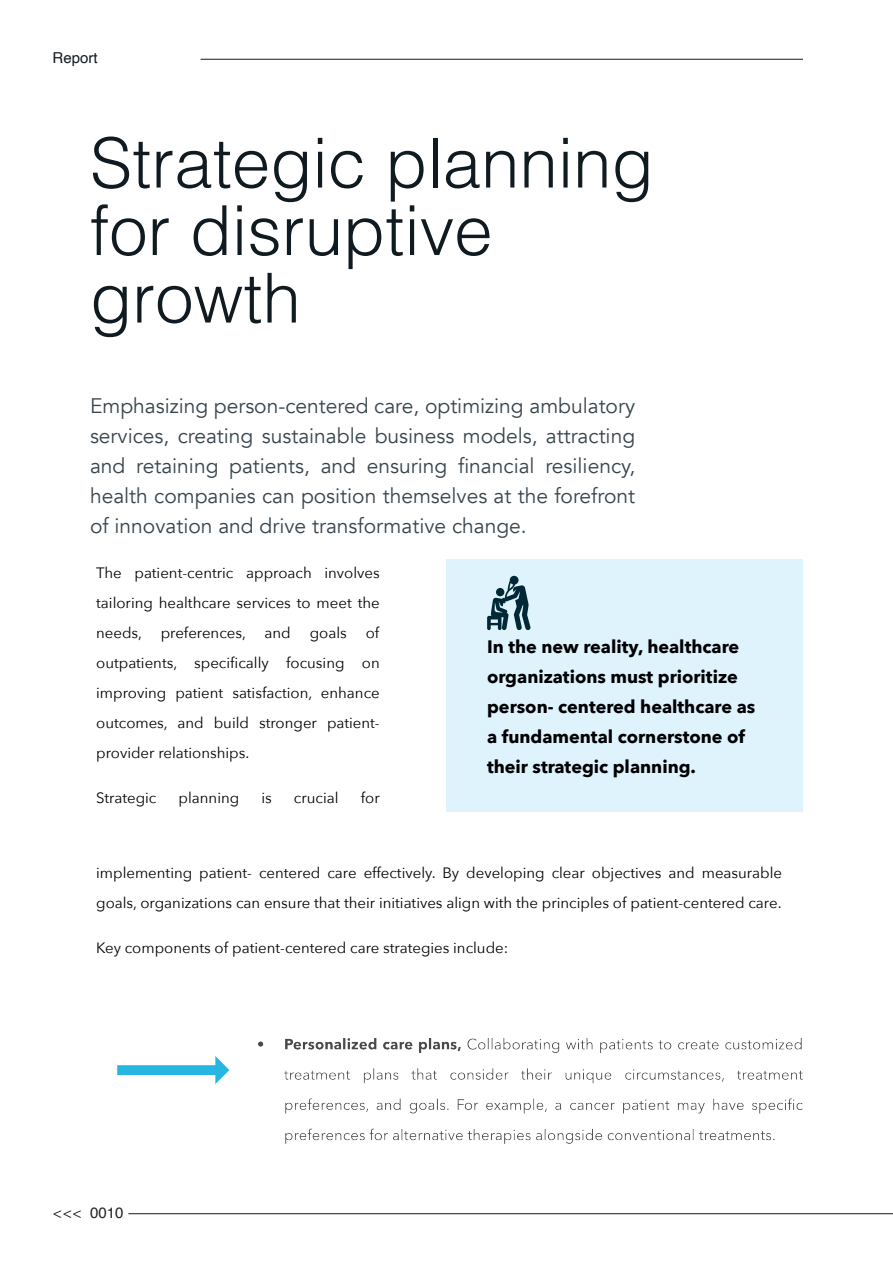
<style>
.page{position:relative;width:893px;height:1263px;background:#fff}
.page>*{position:absolute;margin:0;border:0;box-sizing:border-box;transform-origin:0 0}
.t1{font:300 69px/67.5px "Helvetica";color:#101a21}
.t2{font:21px/30px "Avenir";color:#38454d;text-align:justify}
.t3{font:700 18px/30px "Avenir Next";color:#000002}
.t4{font:15px/30px "Avenir Next";color:#000001;text-align:justify}
.t5{font:15px "Helvetica";color:#231f20}
.t6{font:15px "Helvetica";color:#101a21}
.s1{font-weight:300;color:#101a21}
</style>
<div class="page">
<hr style="left:128px;top:1213px;width:765px;height:1px;background:#101a21">
<hr style="left:201px;top:59px;width:602px;height:1px;background:#101a21">
<img style="left:259px;top:1039px;width:544px;height:105px">
<svg style="left:117px;top:1056px;width:112px;height:28px"></svg>
<div style="left:446px;top:559px;width:357px;height:252px;background:#def3fc"></div>
<svg style="left:487px;top:575px;width:44px;height:55px"></svg>
<div style="left:496px;top:588px;width:8px;height:8px;background:#012836;border-radius:50%"></div>
<p class="t6" style="left:53px;top:52px;width:47px">Report</p>
<h1 class="t1" style="left:90px;top:139px;width:565px">Strategic planning for disruptive growth</h1>
<p class="t2" style="left:90px;top:390px;width:547px">Emphasizing person-centered care, optimizing ambulatory services, creating sustainable business models, attracting and retaining patients, and ensuring financial resiliency, health companies can position themselves at the forefront of innovation and drive transformative change.</p>
<p class="t4" style="left:96px;top:558px;width:285px">The patient-centric approach involves tailoring healthcare services to meet the needs, preferences, and</p>
<p class="t4" style="left:96px;top:618px;width:285px;text-indent:270px">of outpatients, specifically focusing on improving patient satisfaction, enhance outcomes, and build stronger patient&shy;provider relationships.</p>
<p class="t4" style="left:96px;top:783px;width:62px">Strategic</p>
<p class="t4" style="left:179px;top:783px;width:62px">planning</p>
<p class="t4" style="left:261px;top:783px;width:12px">is</p>
<p class="t4" style="left:294px;top:783px;width:46px">crucial</p>
<p class="t4" style="left:361px;top:783px;width:20px">for</p>
<p class="t4" style="left:310px;top:618px;width:39px">goals</p>
<p class="t3" style="left:487px;top:632px;width:270px">In the new reality, healthcare organizations must prioritize person- centered healthcare as a fundamental cornerstone of their strategic planning.</p>
<p class="t4" style="left:96px;top:858px;width:687px">implementing patient- centered care effectively. By developing clear objectives and measurable goals, organizations can ensure that their initiatives align with the principles of patient-centered care.</p>
<p class="t4" style="left:96px;top:933px;width:414px">Key components of patient-centered care strategies include:</p>
<p class="t5" style="left:53px;top:1207px;width:72px"><span class="s1">&lt;&lt;&lt;</span> 0010</p>
</div>
